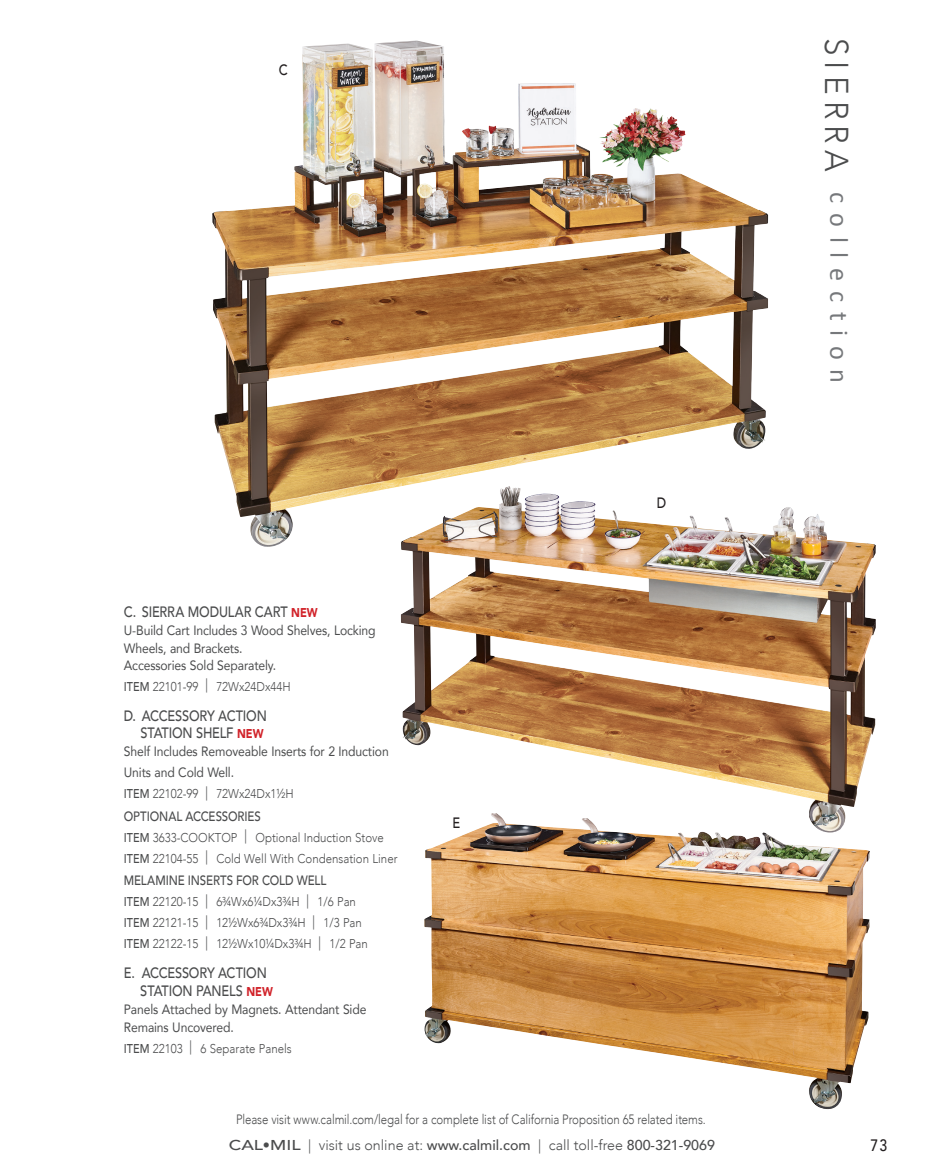
<style>
.page{position:relative;width:932px;height:1175px;background:#fff}
.page>*{position:absolute;margin:0;border:0;box-sizing:border-box;transform-origin:0 0}
.t1{font:26.25px "Calibri";letter-spacing:.37em;color:#76787b}
.t2{font:500 16.5px "Avenir";color:#231f20;scale:.85 1}
.t3{font:500 15px/17.2px "Avenir";letter-spacing:-.015em;color:#4b4c4d;text-align:right;scale:.85 1}
.t4{font:500 15px "Avenir";color:#231f20;scale:.85 1}
.t5{font:500 14.25px "Avenir";color:#4b4c4d;scale:1.25 1}
.t6{font:13.5px/17.5px "Avenir";letter-spacing:-.01em;color:#4b4c4d;scale:.9 1}
.t7{font:300 13.5px "Avenir";letter-spacing:-.005em;color:#4b4c4d;scale:.85 1}
.t8{font:500 13.5px "Avenir";letter-spacing:-.01em;color:#4b4c4d;scale:.85 1}
.t9{font:300 12.75px/21px "Avenir";color:#4b4c4d;scale:.9 1}
.s1{font-weight:900;font-size:12.75px;color:#d1232a}
.s2{font-weight:500}
.s3{font-size:14.25px;color:#57585a}
.s4{font-family:"Avenir";font-weight:300;font-size:33px;color:#4b4c4d}
.s5{font-weight:300}
</style>
<div class="page">
<img style="left:212px;top:43px;width:556px;height:504px">
<img style="left:424px;top:832px;width:445px;height:277px">
<img style="left:401px;top:487px;width:474px;height:345px">
<p class="t4" style="left:279px;top:57px;width:12px">C</p>
<p class="t3" style="left:124px;top:602px;width:230px">C. SIERRA MODULAR CART <span class="s1">NEW</span></p>
<p class="t6" style="left:124px;top:621px;width:281px">U-Build Cart Includes 3 Wood Shelves, Locking<br>Wheels, and Brackets.<br>Accessories Sold Separately.</p>
<p class="t9" style="left:124px;top:676px;width:187px"><span class="s2">ITEM</span> 22101-99 <span class="s3">|</span> 72Wx24Dx44H</p>
<p class="t3" style="left:124px;top:706px;width:170px">D. ACCESSORY ACTION<br>STATION SHELF <span class="s1">NEW</span></p>
<p class="t6" style="left:124px;top:740px;width:296px;line-height:21px">Shelf Includes Removeable Inserts for 2 Induction<br>Units and Cold Well.</p>
<p class="t9" style="left:124px;top:783px;width:190px"><span class="s2">ITEM</span> 22102-99 <span class="s3">|</span> 72Wx24Dx1½H</p>
<p class="t8" style="left:124px;top:804px;width:163px">OPTIONAL ACCESSORIES</p>
<p class="t9" style="left:124px;top:827px;width:305px"><span class="s2">ITEM</span> 3633-COOKTOP <span class="s3">|</span> Optional Induction Stove<br><span class="s2">ITEM</span> 22104-55 <span class="s3">|</span> Cold Well With Condensation Liner</p>
<p class="t8" style="left:124px;top:869px;width:240px">MELAMINE INSERTS FOR COLD WELL</p>
<p class="t9" style="left:124px;top:891px;width:273px"><span class="s2">ITEM</span> 22120-15 <span class="s3">|</span> 6¾Wx6¼Dx3¾H <span class="s3">|</span> 1/6 Pan<br><span class="s2">ITEM</span> 22121-15 <span class="s3">|</span> 12½Wx6¾Dx3¾H <span class="s3">|</span> 1/3 Pan<br><span class="s2">ITEM</span> 22122-15 <span class="s3">|</span> 12½Wx10¼Dx3¾H <span class="s3">|</span> 1/2 Pan</p>
<p class="t3" style="left:140px;top:963px;width:157px;text-align:left;text-indent:-16px">E. ACCESSORY ACTION<br>STATION PANELS <span class="s1">NEW</span></p>
<p class="t6" style="left:124px;top:999px;width:271px;line-height:18px">Panels Attached by Magnets. Attendant Side<br>Remains Uncovered.</p>
<p class="t9" style="left:124px;top:1037px;width:188px"><span class="s2">ITEM</span> 22103 <span class="s3">|</span> 6 Separate Panels</p>
<p class="t4" style="left:452px;top:809px;width:11px">E</p>
<p class="t4" style="left:656px;top:489px;width:13px">D</p>
<p class="t7" style="left:236px;top:1110px;width:554px">Please visit www.calmil.com/legal for a complete list of California Proposition 65 related items.</p>
<h1 class="t1" style="left:855px;top:38px;width:347px;rotate:90deg"><span class="s4">SIERRA</span> collection</h1>
<p class="t5" style="left:229px;top:1132px;width:390px">CAL•MIL <span class="s5">| visit us online at:</span> www.calmil.com <span class="s5">| call toll-free</span> 800-321-9069</p>
<p class="t2" style="left:870px;top:1130px;width:21px">73</p>
</div>
